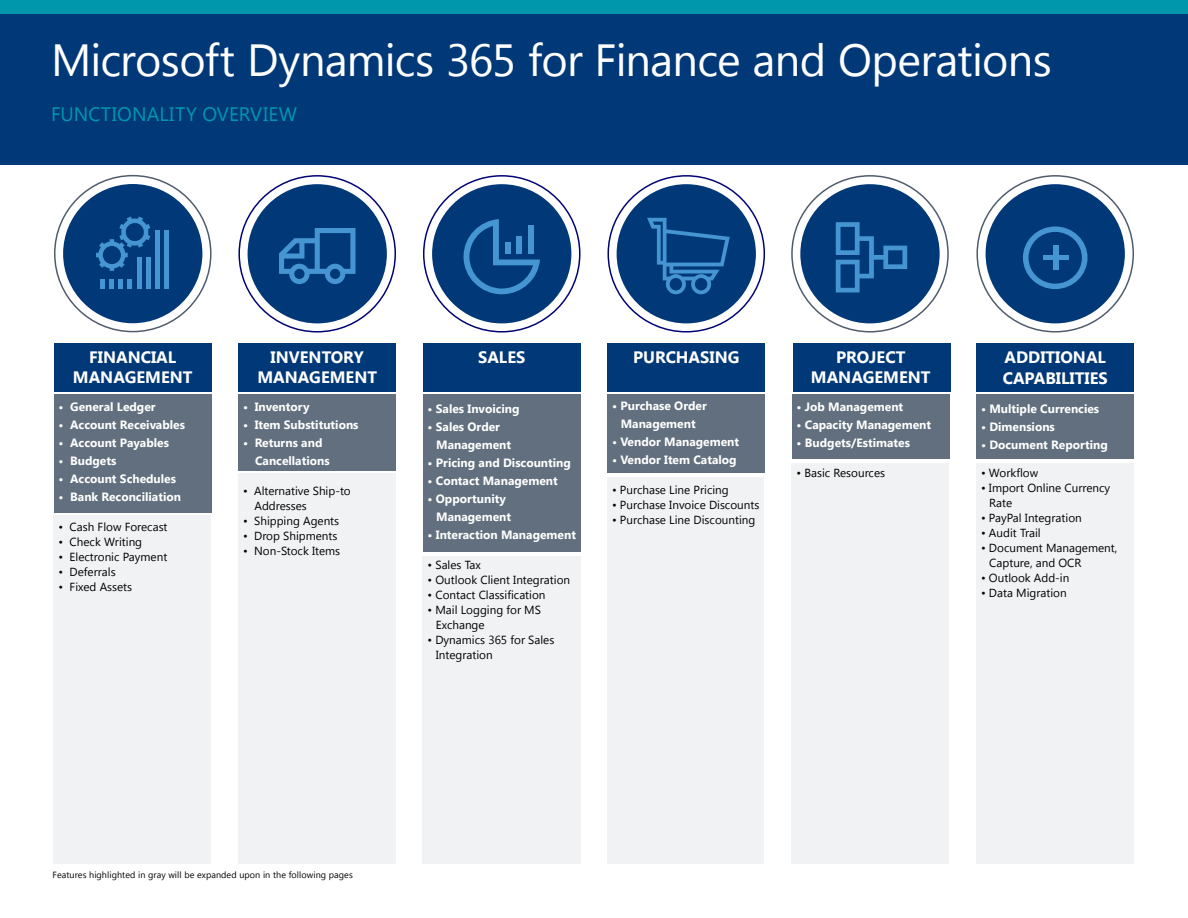
<style>
.page{position:relative;width:1188px;height:918px;background:#fff}
.page>*{position:absolute;margin:0;border:0;box-sizing:border-box;transform-origin:0 0}
.t1{font:45px "Segoe UI";letter-spacing:-.015em;color:#fff}
.t2{font:19.5px "Segoe UI";letter-spacing:.005em;color:#0097ad}
.t3{font:700 16.5px/19.5px "Segoe UI";color:#fff;text-align:center}
.t4{font:700 12px/18px "Segoe UI";color:#fff}
.t5{font:11.7px/15px "Segoe UI";color:#000101}
.t6{font:11.7px "Segoe UI";color:#000}
.t7{font:9px "Segoe UI";letter-spacing:.01em;color:#000}
.s1{color:#000101}
</style>
<div class="page">
<div style="left:608px;top:477px;width:156px;height:387px;background:#f1f2f4"></div>
<div style="left:608px;top:394px;width:157px;height:79px;background:#626f7e"></div>
<div style="left:53px;top:516px;width:158px;height:348px;background:#f1f2f4"></div>
<div style="left:54px;top:394px;width:158px;height:119px;background:#626f7e"></div>
<div style="left:238px;top:394px;width:158px;height:77px;background:#626f7e"></div>
<div style="left:238px;top:473px;width:157px;height:391px;background:#f1f2f4"></div>
<div style="left:422px;top:556px;width:159px;height:308px;background:#f1f2f4"></div>
<div style="left:423px;top:394px;width:158px;height:158px;background:#626f7e"></div>
<div style="left:791px;top:464px;width:158px;height:400px;background:#f1f2f4"></div>
<div style="left:792px;top:394px;width:158px;height:65px;background:#626f7e"></div>
<div style="left:976px;top:464px;width:158px;height:400px;background:#f1f2f4"></div>
<div style="left:976px;top:394px;width:158px;height:65px;background:#626f7e"></div>
<div style="left:54px;top:344px;width:158px;height:48px;background:#003878"></div>
<div style="left:238px;top:344px;width:158px;height:48px;background:#003878"></div>
<div style="left:423px;top:344px;width:158px;height:48px;background:#003878"></div>
<div style="left:607px;top:344px;width:158px;height:48px;background:#003878"></div>
<div style="left:793px;top:344px;width:157px;height:48px;background:#003878"></div>
<div style="left:976px;top:344px;width:158px;height:48px;background:#003878"></div>
<div style="left:0;top:0;width:1188px;height:165px;background:#003878"></div>
<div style="left:0;top:1px;width:1188px;height:13px;background:#0097ad"></div>
<div style="left:63px;top:184px;width:139px;height:139px;background:#003878;border-radius:50%"></div>
<div style="left:800px;top:184px;width:140px;height:139px;background:#003878;border-radius:50%"></div>
<svg style="left:836px;top:222px;width:71px;height:71px"></svg>
<div style="left:432px;top:184px;width:139px;height:139px;background:#003878;border-radius:50%"></div>
<div style="left:248px;top:184px;width:139px;height:139px;background:#003878;border-radius:50%"></div>
<div style="left:617px;top:184px;width:139px;height:139px;background:#003878;border-radius:50%"></div>
<div style="left:986px;top:184px;width:139px;height:139px;background:#003878;border-radius:50%"></div>
<svg style="left:1023px;top:226px;width:65px;height:63px"></svg>
<svg style="left:647px;top:218px;width:83px;height:76px"></svg>
<svg style="left:279px;top:228px;width:77px;height:56px"></svg>
<svg style="left:464px;top:219px;width:76px;height:75px"></svg>
<div style="left:505px;top:242px;width:6px;height:12px;background:#4495d1"></div>
<div style="left:517px;top:236px;width:5px;height:18px;background:#4495d1"></div>
<div style="left:528px;top:225px;width:6px;height:29px;background:#4495d1"></div>
<svg style="left:96px;top:217px;width:54px;height:54px"></svg>
<hr style="left:137px;top:257px;width:4px;height:32px;background:#4495d1">
<hr style="left:146px;top:257px;width:4px;height:32px;background:#4495d1">
<hr style="left:155px;top:230px;width:4px;height:59px;background:#4495d1">
<hr style="left:164px;top:230px;width:4px;height:59px;background:#4495d1">
<svg style="left:101px;top:280px;width:31px;height:9px"></svg>
<h1 class="t1" style="left:51px;top:29px;width:1002px">Microsoft Dynamics 365 for Finance and Operations</h1>
<h2 class="t2" style="left:51px;top:101px;width:248px">FUNCTIONALITY OVERVIEW</h2>
<h3 class="t3" style="left:73px;top:347px;width:121px">FINANCIAL<br>MANAGEMENT</h3>
<p class="t4" style="left:58px;top:397px;width:99px">• General Ledger</p>
<p class="t4" style="left:58px;top:415px;width:128px">• Account Receivables</p>
<p class="t4" style="left:58px;top:433px;width:112px">• Account Payables</p>
<p class="t4" style="left:58px;top:451px;width:59px">• Budgets</p>
<p class="t4" style="left:58px;top:469px;width:119px">• Account Schedules</p>
<p class="t4" style="left:58px;top:487px;width:124px">• Bank Reconciliation</p>
<p class="t5" style="left:58px;top:519px;width:111px">• Cash Flow Forecast</p>
<p class="t5" style="left:58px;top:534px;width:85px">• Check Writing</p>
<p class="t5" style="left:58px;top:549px;width:110px">• Electronic Payment</p>
<p class="t5" style="left:58px;top:564px;width:59px">• Deferrals</p>
<p class="t5" style="left:58px;top:579px;width:75px">• Fixed Assets</p>
<h3 class="t3" style="left:257px;top:347px;width:121px">INVENTORY<br>MANAGEMENT</h3>
<p class="t4" style="left:243px;top:397px;width:68px">• Inventory</p>
<p class="t4" style="left:243px;top:415px;width:117px">• Item Substitutions</p>
<p class="t4" style="left:255px;top:433px;width:76px;text-indent:-12px">• Returns and<br>Cancellations</p>
<p class="t5" style="left:255px;top:483px;width:98px;text-indent:-12px">• Alternative Ship-to<br>Addresses</p>
<p class="t5" style="left:243px;top:513px;width:98px">• Shipping Agents</p>
<p class="t5" style="left:243px;top:528px;width:96px">• Drop Shipments</p>
<p class="t5" style="left:243px;top:543px;width:99px">• Non-Stock Items</p>
<h3 class="t3" style="left:478px;top:347px;width:49px">SALES</h3>
<p class="t4" style="left:428px;top:399px;width:94px">• Sales Invoicing</p>
<p class="t4" style="left:436px;top:417px;width:76px;text-indent:-9px">• Sales Order<br>Management</p>
<p class="t4" style="left:428px;top:453px;width:145px">• Pricing and Discounting</p>
<p class="t4" style="left:428px;top:471px;width:132px">• Contact Management</p>
<p class="t4" style="left:436px;top:489px;width:76px;text-indent:-9px">• Opportunity<br>Management</p>
<p class="t4" style="left:428px;top:525px;width:150px">• Interaction Management</p>
<p class="t5" style="left:428px;top:556px;width:55px">• Sales Tax</p>
<p class="t5" style="left:428px;top:571px;width:144px">• Outlook Client Integration</p>
<p class="t5" style="left:428px;top:586px;width:120px">• Contact Classification</p>
<p class="t5" style="left:436px;top:601px;width:107px;text-indent:-8px">• Mail Logging for MS<br>Exchange</p>
<p class="t5" style="left:436px;top:631px;width:120px;text-indent:-8px">• Dynamics 365 for Sales<br>Integration</p>
<h3 class="t3" style="left:633px;top:347px;width:108px">PURCHASING</h3>
<p class="t4" style="left:612px;top:396px;width:96px;text-align:center">• Purchase Order<br>Management</p>
<p class="t4" style="left:612px;top:432px;width:129px">• Vendor Management</p>
<p class="t4" style="left:612px;top:450px;width:126px">• Vendor Item Catalog</p>
<p class="t5" style="left:612px;top:481px;width:118px">• Purchase Line Pricing</p>
<p class="t5" style="left:612px;top:496px;width:149px">• Purchase Invoice Discounts</p>
<p class="t5" style="left:612px;top:511px;width:145px">• Purchase Line Discounting</p>
<h3 class="t3" style="left:811px;top:347px;width:121px">PROJECT<br>MANAGEMENT</h3>
<p class="t4" style="left:796px;top:397px;width:108px">• Job Management</p>
<p class="t4" style="left:796px;top:415px;width:136px">• Capacity Management</p>
<p class="t4" style="left:796px;top:433px;width:115px">• Budgets/Estimates</p>
<p class="t6" style="left:796px;top:465px;width:90px"><span class="s1">•</span> Basic Resources</p>
<h3 class="t3" style="left:1003px;top:346px;width:107px;line-height:21px;text-align:left">ADDITIONAL<br>CAPABILITIES</h3>
<p class="t4" style="left:981px;top:399px;width:120px">• Multiple Currencies</p>
<p class="t4" style="left:981px;top:417px;width:75px">• Dimensions</p>
<p class="t4" style="left:981px;top:435px;width:128px">• Document Reporting</p>
<p class="t5" style="left:981px;top:465px;width:59px">• Workflow</p>
<p class="t5" style="left:989px;top:480px;width:122px;text-indent:-8px">• Import Online Currency<br>Rate</p>
<p class="t5" style="left:981px;top:510px;width:102px">• PayPal Integration</p>
<p class="t5" style="left:981px;top:525px;width:61px">• Audit Trail</p>
<p class="t5" style="left:989px;top:540px;width:130px;text-indent:-8px">• Document Management,<br>Capture, and OCR</p>
<p class="t5" style="left:981px;top:570px;width:90px">• Outlook Add-in</p>
<p class="t5" style="left:981px;top:585px;width:87px">• Data Migration</p>
<p class="t7" style="left:53px;top:869px;width:302px">Features highlighted in gray will be expanded upon in the following pages</p>
</div>
